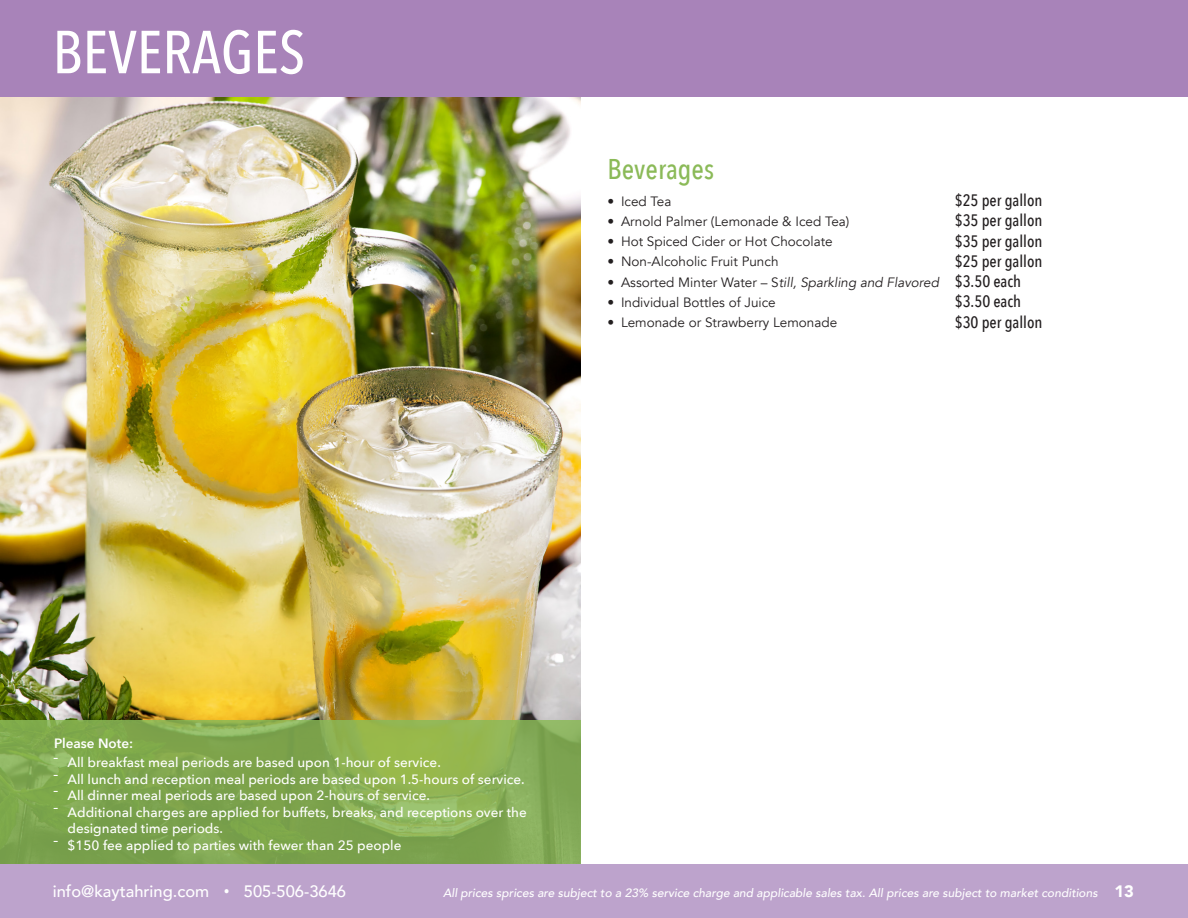
<style>
.page{position:relative;width:1188px;height:918px;background:#fff}
.page>*{position:absolute;margin:0;border:0;box-sizing:border-box;transform-origin:0 0}
.t1{font:500 60px "Avenir Next Condensed";color:#fff}
.t2{font:500 28.5px "Avenir Next Condensed";color:#8bba58}
.t3{font:500 16.5px "Avenir Next Condensed";color:#231f20}
.t4{font:500 16.5px "Avenir";color:#fff}
.t5{font:500 13.5px/16.5px "Avenir Next";color:#fff}
.t6{font:13.5px "Avenir";color:#231f20}
.t7{font:italic 13.5px "Avenir";color:#231f20}
.t8{font:600 13.5px "Avenir Next";color:#fff}
.t9{font:italic 500 12px "Avenir";color:#fff}
.s1{font-style:normal}
.s2{font-family:"Gotham Narrow";font-weight:400}
.s3{font-weight:900;font-style:normal;font-size:16.5px}
</style>
<div class="page">
<img style="left:0;top:96px;width:580px;height:624px">
<div style="left:0;top:864px;width:1188px;height:54px;background:#bda3cc"></div>
<div style="left:0;top:0;width:1188px;height:96px;background:#a883b9"></div>
<svg style="left:0;top:720px;width:580px;height:144px;background:#82a950"></svg>
<p class="t1" style="left:53px;top:16px;width:254px">BEVERAGES</p>
<p class="t2" style="left:608px;top:151px;width:108px">Beverages</p>
<p class="t6" style="left:608px;top:193px;width:65px">• Iced Tea</p>
<p class="t6" style="left:608px;top:213px;width:243px">• Arnold Palmer (Lemonade &amp; Iced Tea)</p>
<p class="t6" style="left:608px;top:233px;width:227px">• Hot Spiced Cider or Hot Chocolate</p>
<p class="t6" style="left:608px;top:254px;width:173px">• Non-Alcoholic Fruit Punch</p>
<p class="t7" style="left:608px;top:274px;width:333px"><span class="s1">• Assorted Minter Water – S</span>till, Sparkling and Flavored</p>
<p class="t6" style="left:608px;top:294px;width:170px">• Individual Bottles of Juice</p>
<p class="t6" style="left:608px;top:314px;width:231px">• Lemonade or Strawberry Lemonade</p>
<p class="t3" style="left:955px;top:190px;width:89px">$25 per gallon</p>
<p class="t3" style="left:955px;top:211px;width:89px">$35 per gallon</p>
<p class="t3" style="left:955px;top:231px;width:89px">$35 per gallon</p>
<p class="t3" style="left:955px;top:251px;width:89px">$25 per gallon</p>
<p class="t3" style="left:955px;top:271px;width:68px">$3.50 each</p>
<p class="t3" style="left:955px;top:292px;width:68px">$3.50 each</p>
<p class="t3" style="left:955px;top:312px;width:89px">$30 per gallon</p>
<p class="t8" style="left:54px;top:732px;width:81px">Please Note:</p>
<p class="t5" style="left:54px;top:754px;width:388px">¯ All breakfast meal periods are based upon 1-hour of service.</p>
<p class="t5" style="left:54px;top:770px;width:472px">¯ All lunch and reception meal periods are based upon 1.5-hours of service.</p>
<p class="t5" style="left:54px;top:787px;width:378px">¯ All dinner meal periods are based upon 2-hours of service.</p>
<p class="t5" style="left:68px;top:803px;width:461px;text-indent:-14px">¯ Additional charges are applied for buffets, breaks, and receptions over the designated time periods.</p>
<p class="t5" style="left:54px;top:836px;width:349px">¯ $150 fee applied to parties with fewer than 25 people</p>
<p class="t4" style="left:53px;top:877px;width:295px">info@kaytahring.com <span class="s2">•</span> 505-506-3646</p>
<p class="t9" style="left:443px;top:886px;width:692px">All prices sprices are subject to a 23% service charge and applicable sales tax. All prices are subject to market conditions <span class="s3">13</span></p>
</div>
